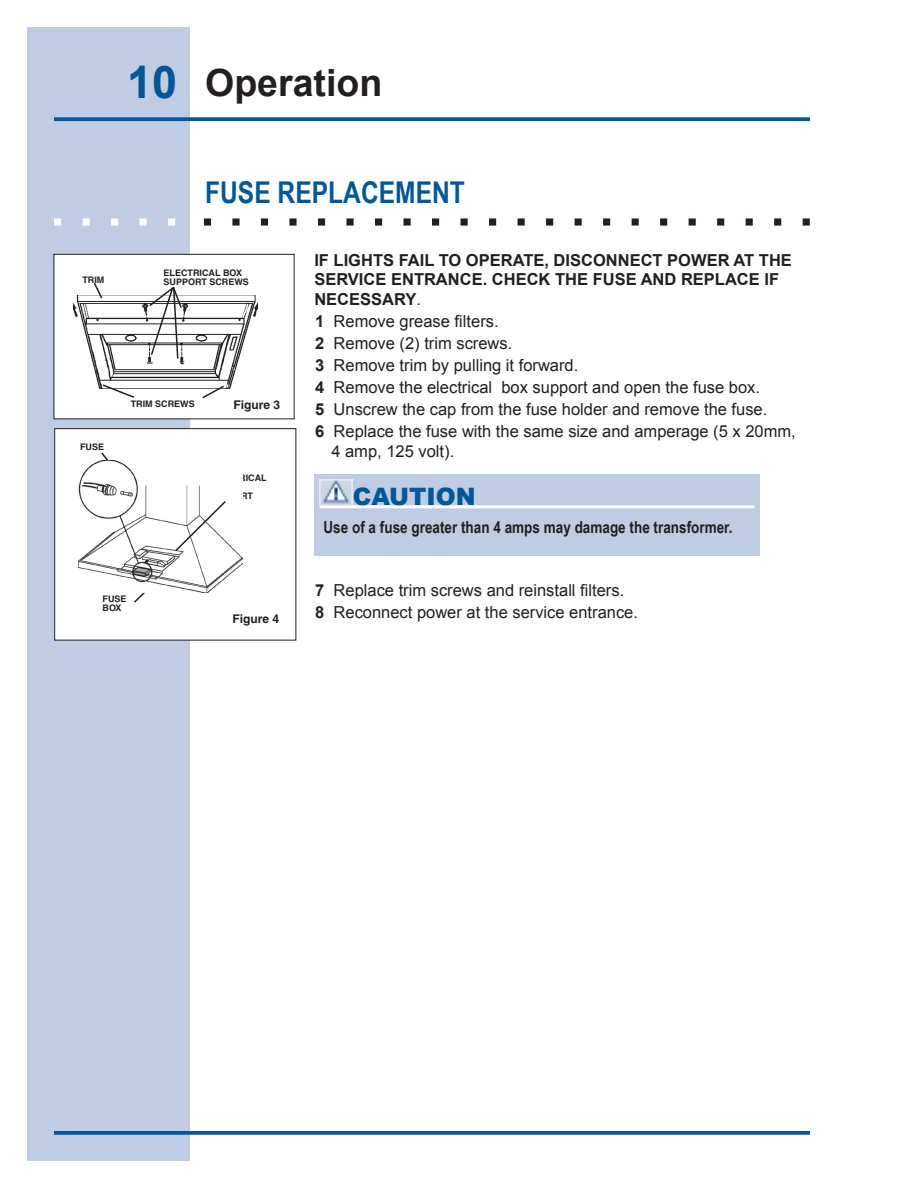
<style>
.page{position:relative;width:918px;height:1188px;background:#fff}
.page>*{position:absolute;margin:0;border:0;box-sizing:border-box;transform-origin:0 0}
.t1{font:700 37.5px "Arial";color:#231f20}
.t2{font:700 30px "Arial Narrow";color:#005798}
.t3{font:900 24px "Arial";color:#005798}
.t4{font:16.5px/22px "Arial";color:#231f20}
.t5{font:700 16.5px/19.5px "Arial";color:#231f20}
.t6{font:700 16.5px "Arial Narrow";color:#231f20}
.t7{font:700 12px "Helvetica";color:#231f20}
.t8{font:700 9px/9px "Helvetica";color:#231f20}
.s1{font-size:45px;color:#005798}
.s2{font-weight:400}
.s3{font-weight:700}
</style>
<div class="page">
<div style="left:27px;top:27px;width:162px;height:1134px;background:#c0cce4"></div>
<svg style="left:54px;top:117px;width:756px;height:4px;background:#11629f"></svg>
<svg style="left:54px;top:1131px;width:756px;height:4px;background:#0f609d"></svg>
<div style="left:55px;top:429px;width:241px;height:211px;background:#fff"></div>
<div style="left:54px;top:428px;width:242px;height:213px;border:1px solid #231f20"></div>
<div style="left:54px;top:254px;width:240px;height:165px;background:#fff"></div>
<div style="left:54px;top:254px;width:241px;height:165px;border:1px solid #231f20"></div>
<svg style="left:54px;top:218px;width:756px;height:8px"></svg>
<img style="left:73px;top:295px;width:184px;height:94px">
<svg style="left:101px;top:452px;width:8px;height:8px"></svg>
<svg style="left:134px;top:593px;width:11px;height:10px"></svg>
<img style="left:78px;top:460px;width:164px;height:132px">
<svg style="left:92px;top:283px;width:12px;height:17px"></svg>
<svg style="left:148px;top:287px;width:35px;height:73px"></svg>
<svg style="left:174px;top:499px;width:53px;height:54px"></svg>
<svg style="left:201px;top:384px;width:25px;height:15px"></svg>
<svg style="left:101px;top:383px;width:35px;height:15px"></svg>
<div style="left:314px;top:474px;width:446px;height:82px;background:#c0cce4"></div>
<hr style="left:320px;top:505px;width:434px;height:3px;background:#fff">
<img style="left:320px;top:480px;width:33px;height:24px">
<h1 class="t1" style="left:127px;top:59px;width:257px"><span class="s1">10</span> Operation</h1>
<h2 class="t2" style="left:205px;top:169px;width:261px">FUSE REPLACEMENT</h2>
<p class="t8" style="left:82px;top:275px;width:23px">TRIM</p>
<p class="t8" style="left:164px;top:269px;width:87px">ELECTRICAL BOX<br>SUPPORT SCREWS</p>
<p class="t8" style="left:80px;top:442px;width:26px">FUSE</p>
<p class="t8" style="left:131px;top:399px;width:65px">TRIM SCREWS</p>
<p class="t7" style="left:234px;top:397px;width:48px">Figure 3</p>
<p class="t8" style="left:210px;top:473px;width:58px">ELECTRICAL</p>
<p class="t8" style="left:103px;top:594px;width:26px">FUSE<br>BOX</p>
<p class="t7" style="left:233px;top:612px;width:48px">Figure 4</p>
<p class="t5" style="left:314px;top:251px;width:479px">IF LIGHTS FAIL TO OPERATE, DISCONNECT POWER AT THE<br>SERVICE ENTRANCE. CHECK THE FUSE AND REPLACE IF<br>NECESSARY<span class="s2">.</span></p>
<p class="t4" style="left:315px;top:310px;width:482px"><span class="s3">1</span> Remove grease filters.<br><span class="s3">2</span> Remove (2) trim screws.<br><span class="s3">3</span> Remove trim by pulling it forward.<br><span class="s3">4</span> Remove the electrical box support and open the fuse box.<br><span class="s3">5</span> Unscrew the cap from the fuse holder and remove the fuse.<br><span class="s3">6</span> Replace the fuse with the same size and amperage (5 x 20mm,</p>
<p class="t4" style="left:331px;top:440px;width:124px">4 amp, 125 volt).</p>
<h3 class="t3" style="left:353px;top:479px;width:125px">CAUTION</h3>
<p class="t6" style="left:324px;top:515px;width:411px">Use of a fuse greater than 4 amps may damage the transformer.</p>
<p class="t4" style="left:315px;top:579px;width:324px"><span class="s3">7</span> Replace trim screws and reinstall filters.<br><span class="s3">8</span> Reconnect power at the service entrance.</p>
</div>
